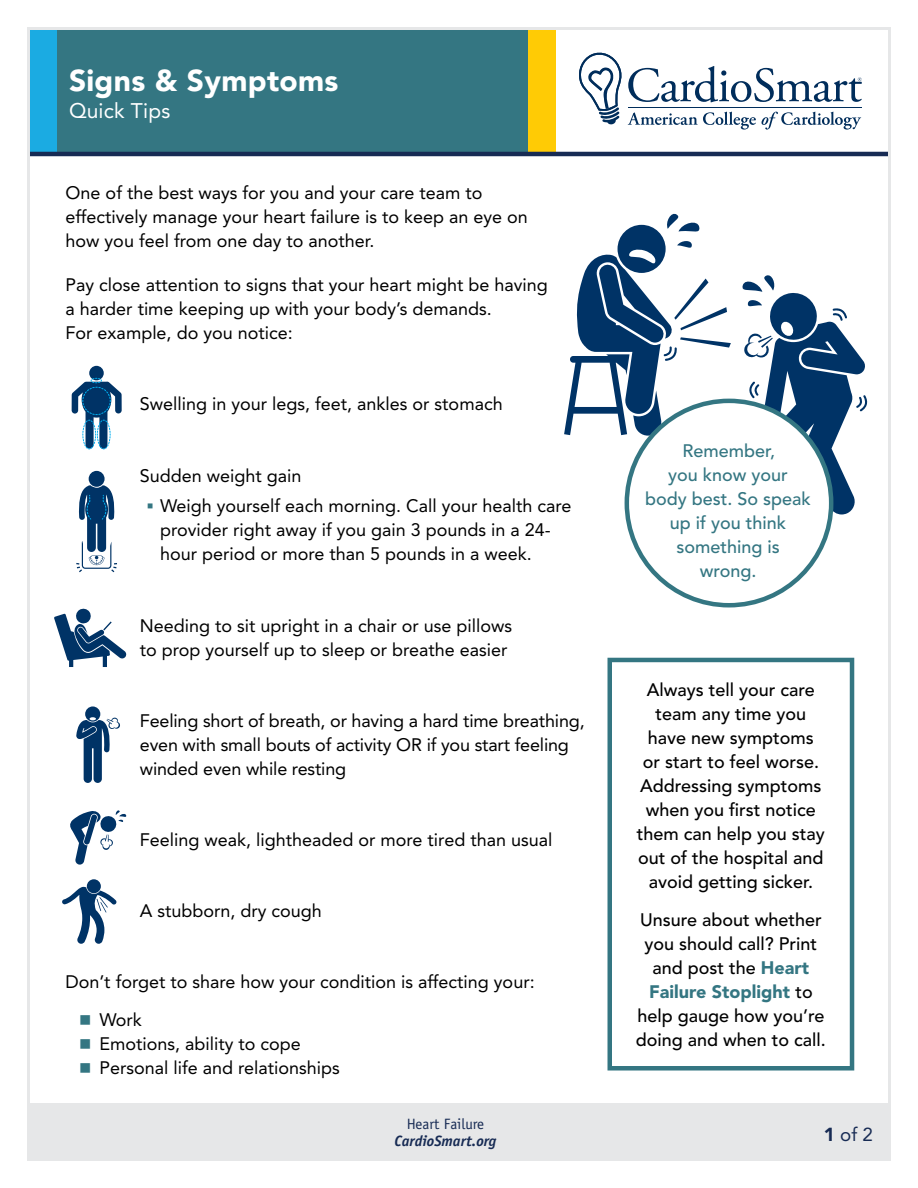
<style>
.page{position:relative;width:918px;height:1188px;background:#fff}
.page>*{position:absolute;margin:0;border:0;box-sizing:border-box;transform-origin:0 0}
.t1{font:900 30px "Avenir";letter-spacing:.01em;color:#fff}
.t2{font:21px "Avenir";letter-spacing:.01em;color:#fff}
.t3{font:18.75px "Avenir";color:#172b54}
.t4{font:18px/24px "Avenir";color:#000}
.t5{font:500 18px/24px "Avenir";color:#000;text-align:center}
.t6{font:500 18px/24px "Avenir";color:#347682;text-align:center}
.t7{font:italic 700 15px "Officina Sans";color:#172b54}
.t8{font:15px "Officina Sans";color:#172b54}
.s1{font-weight:900;color:#347682}
.s2{font-weight:900}
</style>
<div class="page">
<div style="left:57px;top:28px;width:471px;height:124px;background:#347682"></div>
<div style="left:28px;top:28px;width:29px;height:124px;background:#1babe2"></div>
<div style="left:528px;top:28px;width:27px;height:124px;background:#ffcb05"></div>
<hr style="left:28px;top:152px;width:862px;height:4px;background:#172b54">
<div style="left:29px;top:1103px;width:860px;height:58px;background:#e6e7e8"></div>
<svg style="left:579px;top:53px;width:43px;height:72px"></svg>
<svg style="left:628px;top:112px;width:233px;height:18px"></svg>
<svg style="left:628px;top:66px;width:234px;height:36px"></svg>
<hr style="left:628px;top:107px;width:234px;height:1px;background:#002d5b">
<div style="left:608px;top:658px;width:246px;height:413px;border:4px solid #347682"></div>
<svg style="left:564px;top:213px;width:167px;height:223px"></svg>
<svg style="left:741px;top:275px;width:127px;height:239px"></svg>
<div style="left:627px;top:401px;width:204px;height:204px;background:#fff;border-radius:50%"></div>
<div style="left:89px;top:366px;width:15px;height:14px;background:#036;border-radius:50%"></div>
<svg style="left:72px;top:378px;width:50px;height:72px"></svg>
<div style="left:89px;top:471px;width:16px;height:16px;background:#036;border-radius:50%"></div>
<svg style="left:76px;top:485px;width:41px;height:87px"></svg>
<svg style="left:76px;top:706px;width:44px;height:77px"></svg>
<svg style="left:70px;top:810px;width:56px;height:55px"></svg>
<svg style="left:54px;top:608px;width:73px;height:59px"></svg>
<div style="left:87px;top:879px;width:14px;height:14px;background:#036;border-radius:50%"></div>
<svg style="left:62px;top:887px;width:55px;height:57px"></svg>
<h1 class="t1" style="left:69px;top:62px;width:271px">Signs &amp; Symptoms</h1>
<p class="t2" style="left:69px;top:98px;width:103px">Quick Tips</p>
<p class="t4" style="left:66px;top:181px;width:464px">One of the best ways for you and your care team to effectively manage your heart failure is to keep an eye on how you feel from one day to another.</p>
<p class="t4" style="left:66px;top:273px;width:484px">Pay close attention to signs that your heart might be having a harder time keeping up with your body’s demands.<br>For example, do you notice:</p>
<p class="t4" style="left:140px;top:392px;width:364px">Swelling in your legs, feet, ankles or stomach</p>
<p class="t4" style="left:160px;top:460px;width:413px;line-height:30.8px;text-indent:-20px">Sudden weight gain<br>Weigh yourself each morning. Call your health care</p>
<p class="t4" style="left:160px;top:518px;width:392px">provider right away if you gain 3 pounds in a 24- hour period or more than 5 pounds in a week.</p>
<p class="t4" style="left:140px;top:613px;width:374px">Needing to sit upright in a chair or use pillows to prop yourself up to sleep or breathe easier</p>
<p class="t4" style="left:140px;top:709px;width:446px">Feeling short of breath, or having a hard time breathing, even with small bouts of activity OR if you start feeling winded even while resting</p>
<p class="t4" style="left:140px;top:828px;width:414px">Feeling weak, lightheaded or more tired than usual</p>
<p class="t4" style="left:140px;top:899px;width:184px">A stubborn, dry cough</p>
<p class="t4" style="left:99px;top:963px;width:437px;line-height:37.5px;text-indent:-34px">Don’t forget to share how your condition is affecting your:<br>Work</p>
<p class="t4" style="left:99px;top:1031px;width:242px">Emotions, ability to cope<br>Personal life and relationships</p>
<p class="t8" style="left:407px;top:1116px;width:79px">Heart Failure</p>
<p class="t7" style="left:395px;top:1132px;width:103px">CardioSmart.org</p>
<p class="t6" style="left:645px;top:439px;width:167px">Remember,<br>you know your body best. So speak up if you think something is<br>wrong.</p>
<p class="t5" style="left:637px;top:678px;width:190px">Always tell your care team any time you have new symptoms<br>or start to feel worse.<br>Addressing symptoms when you first notice them can help you stay out of the hospital and avoid getting sicker.</p>
<p class="t5" style="left:636px;top:908px;width:192px">Unsure about whether you should call? Print and post the <span class="s1">Heart<br>Failure Stoplight</span> to help gauge how you’re doing and when to call.</p>
<p class="t3" style="left:824px;top:1124px;width:51px"><span class="s2">1</span> of 2</p>
</div>
